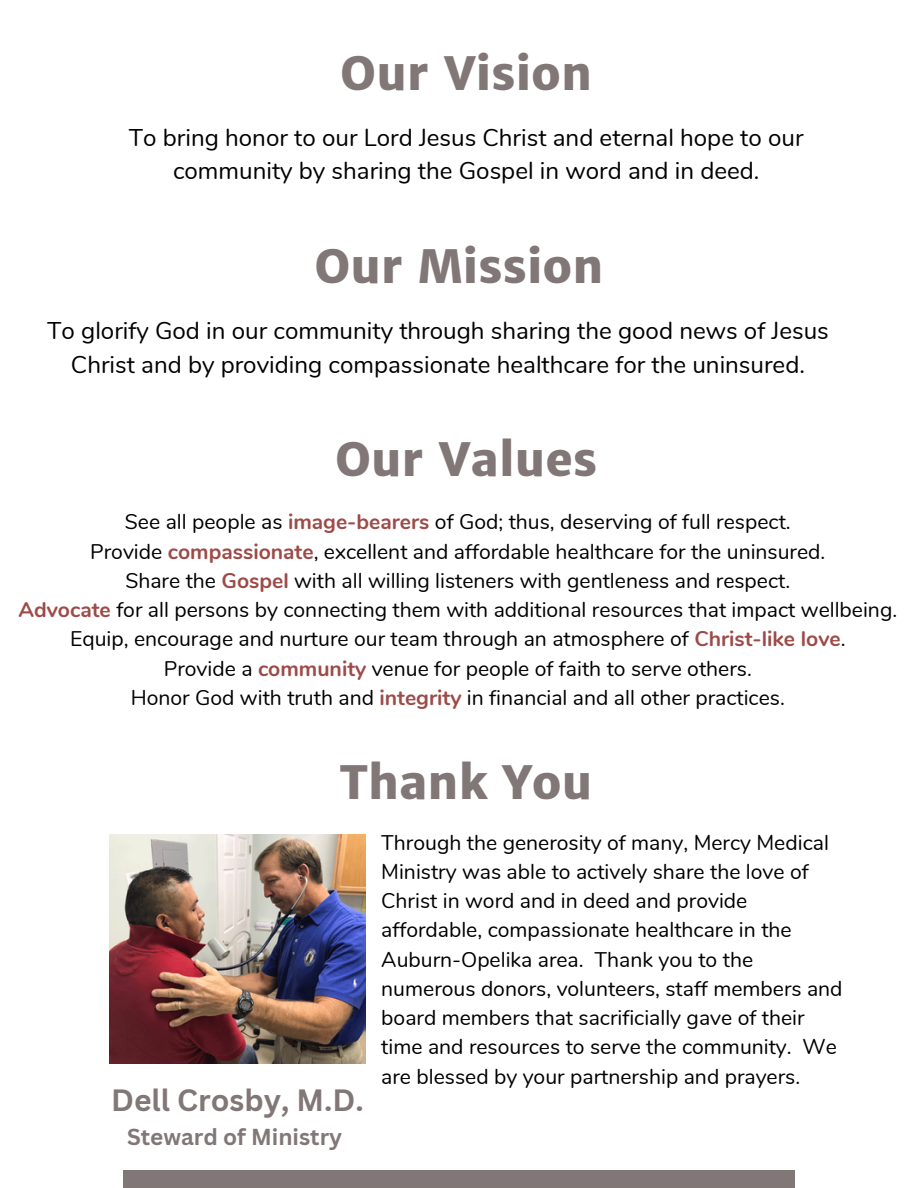
<style>
.page{position:relative;width:918px;height:1188px;background:#fff}
.page>*{position:absolute;margin:0;border:0;box-sizing:border-box;transform-origin:0 0}
.t1{font:800 46.05px "Merriweather Sans";color:#827777}
.t2{font:700 30px "Canva Sans";color:#827777}
.t3{font:24.15px/33.8px "Nunito";color:#000;text-align:center}
.t4{font:700 22.5px "Canva Sans";color:#827777}
.t5{font:21.15px/29.2px "Nunito";color:#000}
.s1{font-weight:700;color:#9d4b48}
</style>
<div class="page">
<div style="left:123px;top:1170px;width:672px;height:18px;background:#827777"></div>
<img style="left:110px;top:834px;width:256px;height:230px">
<p class="t1" style="left:340px;top:45px;width:253px">Our Vision</p>
<p class="t3" style="left:129px;top:121px;width:676px">To bring honor to our Lord Jesus Christ and eternal hope to our community by sharing the Gospel in word and in deed.</p>
<h3 class="t1" style="left:314px;top:238px;width:291px">Our Mission</h3>
<p class="t3" style="left:47px;top:314px;width:783px">To glorify God in our community through sharing the good news of Jesus<br>Christ and by providing compassionate healthcare for the uninsured.</p>
<p class="t1" style="left:335px;top:431px;width:264px">Our Values</p>
<p class="t5" style="left:125px;top:508px;width:667px">See all people as <span class="s1">image-bearers</span> of God; thus, deserving of full respect.</p>
<p class="t5" style="left:90px;top:537px;width:737px">Provide <span class="s1">compassionate</span>, excellent and affordable healthcare for the uninsured.</p>
<p class="t5" style="left:125px;top:566px;width:666px">Share the <span class="s1">Gospel</span> with all willing listeners with gentleness and respect.</p>
<h1 class="t5" style="left:18px;top:596px;width:880px"><span class="s1">Advocate</span> for all persons by connecting them with additional resources that impact wellbeing.</h1>
<p class="t5" style="left:70px;top:625px;width:777px">Equip, encourage and nurture our team through an atmosphere of <span class="s1">Christ-like love</span>.</p>
<h2 class="t5" style="left:164px;top:654px;width:590px">Provide a <span class="s1">community</span> venue for people of faith to serve others.</h2>
<p class="t5" style="left:131px;top:683px;width:656px">Honor God with truth and <span class="s1">integrity</span> in financial and all other practices.</p>
<h1 class="t1" style="left:340px;top:754px;width:254px">Thank You</h1>
<h1 class="t2" style="left:111px;top:1079px;width:254px">Dell Crosby, M.D.</h1>
<h1 class="t4" style="left:127px;top:1121px;width:217px">Steward of Ministry</h1>
<h3 class="t5" style="left:381px;top:828px;width:463px">Through the generosity of many, Mercy Medical Ministry was able to actively share the love of Christ in word and in deed and provide affordable, compassionate healthcare in the Auburn-Opelika area. Thank you to the numerous donors, volunteers, staff members and board members that sacrificially gave of their time and resources to serve the community. We are blessed by your partnership and prayers.</h3>
</div>
